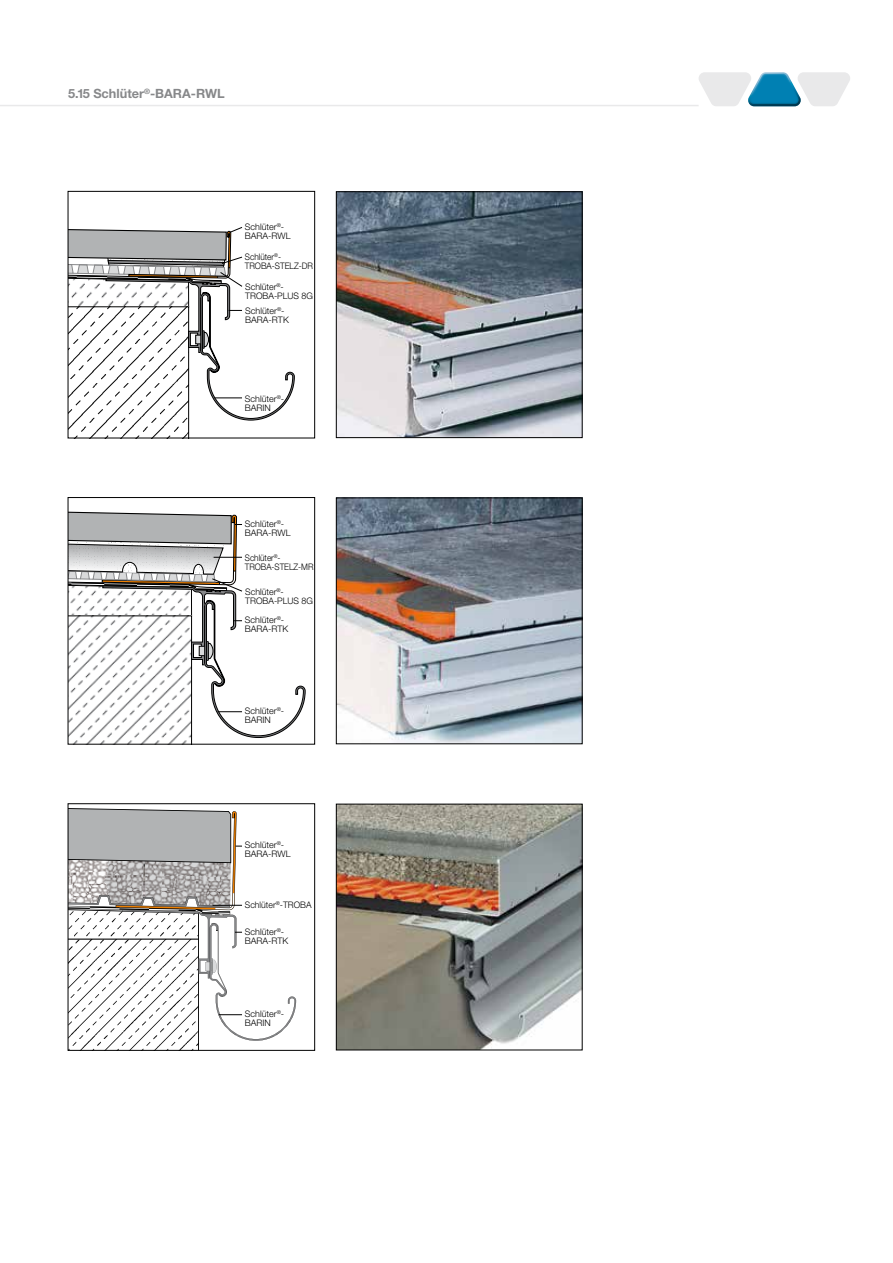
<style>
.page{position:relative;width:893px;height:1263px;background:#fff}
.page>*{position:absolute;margin:0;border:0;box-sizing:border-box;transform-origin:0 0}
.t1{font:700 12.75px "Helvetica Neue LT Pro";color:#87888a}
.Zeichnungs-Texte{font:300 9px "Helvetica Neue LT Pro";color:#000}
.Zeichnungs-Texte-2{font:300 9px "Helvetica Neue LT Pro";color:#000;scale:.92 1}
.Zeichnungs-Texte-3{font:300 9px "Helvetica Neue LT Pro";color:#000;scale:.91 1}
</style>
<div class="page">
<hr style="left:0;top:105px;width:699px;height:1px;background:#e9e9ea">
<svg style="left:699px;top:72px;width:151px;height:34px"></svg>
<div style="left:68px;top:803px;width:247px;height:248px;border:1px solid #000"></div>
<img style="left:338px;top:193px;width:243px;height:243px">
<div style="left:336px;top:191px;width:247px;height:247px;border:1px solid #000"></div>
<img style="left:338px;top:499px;width:243px;height:243px">
<div style="left:336px;top:497px;width:247px;height:247px;border:1px solid #000"></div>
<img style="left:338px;top:806px;width:243px;height:242px">
<div style="left:336px;top:804px;width:247px;height:246px;border:1px solid #000"></div>
<svg style="left:68px;top:497px;width:237px;height:247px"></svg>
<svg style="left:68px;top:806px;width:228px;height:244px"></svg>
<svg style="left:68px;top:208px;width:227px;height:230px"></svg>
<h1 class="t1" style="left:68px;top:86px;width:158px">5.15 Schlüter<sup>®</sup>-BARA-RWL</h1>
<p class="Zeichnungs-Texte" style="left:245px;top:222px;width:40px">Schlüter<sup>®</sup>-</p>
<p class="Zeichnungs-Texte" style="left:245px;top:231px;width:47px">BARA-RWL</p>
<p class="Zeichnungs-Texte-2" style="left:245px;top:251px;width:40px">Schlüter<sup>®</sup>-</p>
<p class="Zeichnungs-Texte-2" style="left:245px;top:260px;width:76px">TROBA-STELZ-DR</p>
<p class="Zeichnungs-Texte" style="left:245px;top:281px;width:39px">Schlüter<sup>®</sup>-</p>
<p class="Zeichnungs-Texte" style="left:245px;top:290px;width:69px">TROBA-PLUS 8G</p>
<p class="Zeichnungs-Texte" style="left:245px;top:305px;width:40px">Schlüter<sup>®</sup>-</p>
<p class="Zeichnungs-Texte" style="left:245px;top:314px;width:45px">BARA-RTK</p>
<p class="Zeichnungs-Texte" style="left:245px;top:393px;width:40px">Schlüter<sup>®</sup>-</p>
<p class="Zeichnungs-Texte" style="left:245px;top:402px;width:28px">BARIN</p>
<p class="Zeichnungs-Texte" style="left:245px;top:518px;width:40px">Schlüter<sup>®</sup>-</p>
<p class="Zeichnungs-Texte" style="left:245px;top:527px;width:47px">BARA-RWL</p>
<p class="Zeichnungs-Texte-3" style="left:245px;top:552px;width:40px">Schlüter<sup>®</sup>-</p>
<p class="Zeichnungs-Texte-3" style="left:245px;top:561px;width:77px">TROBA-STELZ-MR</p>
<p class="Zeichnungs-Texte" style="left:245px;top:586px;width:39px">Schlüter<sup>®</sup>-</p>
<p class="Zeichnungs-Texte" style="left:245px;top:595px;width:69px">TROBA-PLUS 8G</p>
<p class="Zeichnungs-Texte" style="left:245px;top:614px;width:40px">Schlüter<sup>®</sup>-</p>
<p class="Zeichnungs-Texte" style="left:245px;top:623px;width:45px">BARA-RTK</p>
<p class="Zeichnungs-Texte" style="left:245px;top:705px;width:40px">Schlüter<sup>®</sup>-</p>
<p class="Zeichnungs-Texte" style="left:245px;top:714px;width:28px">BARIN</p>
<p class="Zeichnungs-Texte" style="left:245px;top:840px;width:40px">Schlüter<sup>®</sup>-</p>
<p class="Zeichnungs-Texte" style="left:245px;top:849px;width:47px">BARA-RWL</p>
<p class="Zeichnungs-Texte" style="left:245px;top:899px;width:68px">Schlüter<sup>®</sup>-TROBA</p>
<p class="Zeichnungs-Texte" style="left:245px;top:926px;width:40px">Schlüter<sup>®</sup>-</p>
<p class="Zeichnungs-Texte" style="left:245px;top:935px;width:45px">BARA-RTK</p>
<p class="Zeichnungs-Texte" style="left:245px;top:1008px;width:40px">Schlüter<sup>®</sup>-</p>
<p class="Zeichnungs-Texte" style="left:245px;top:1017px;width:28px">BARIN</p>
</div>
